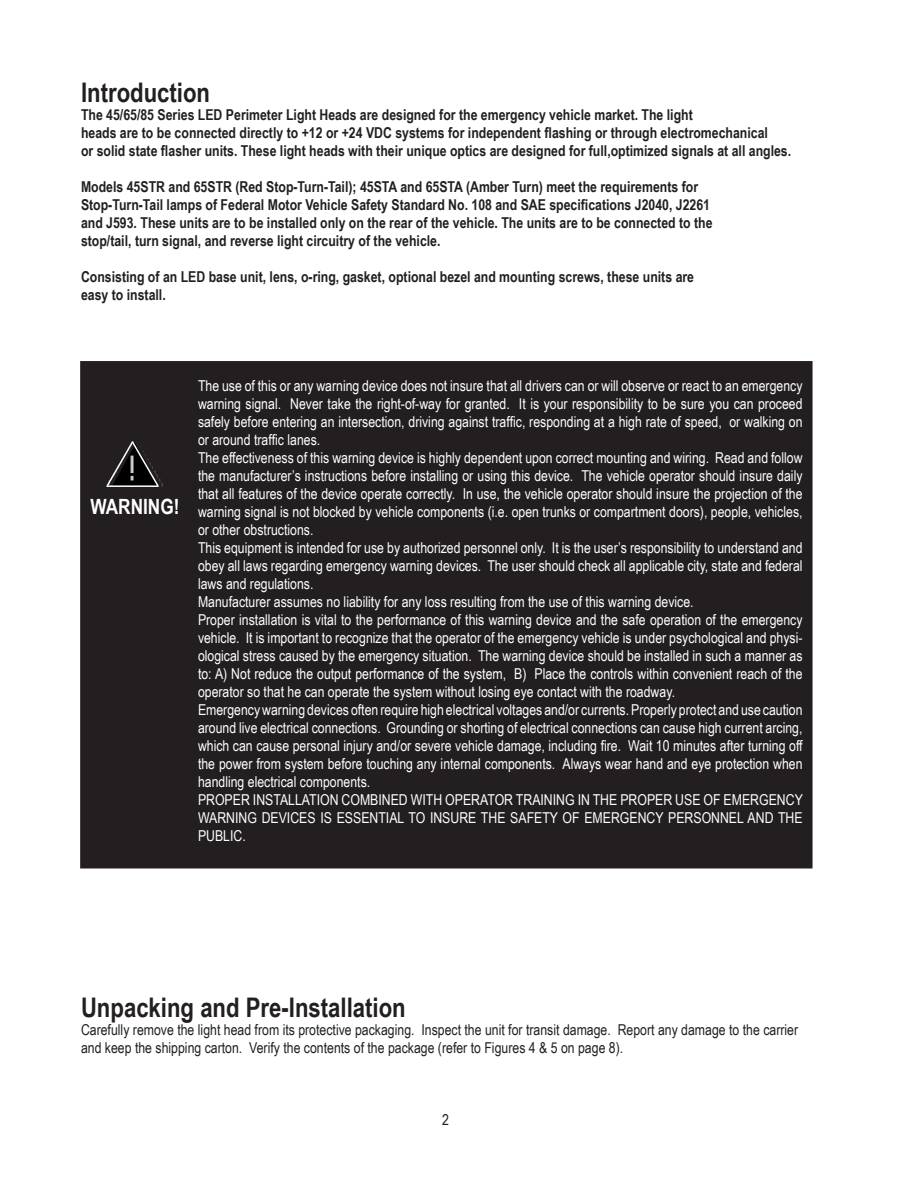
<style>
.page{position:relative;width:918px;height:1188px;background:#fff}
.page>*{position:absolute;margin:0;border:0;box-sizing:border-box;transform-origin:0 0}
.t1{font:700 27px "Arial Narrow";color:#231f20}
.t2{font:700 21px "Arial Narrow";color:#fff}
.Warning_Text{font:15px/18px "Arial Narrow";color:#fff;text-align:justify}
.t3{font:700 15px "Arial Narrow";color:#231f20}
.Body_text_I{font:15px/18px "Arial Narrow";color:#231f20}
</style>
<div class="page">
<div style="left:81px;top:362px;width:731px;height:506px;background:#231f20"></div>
<svg style="left:107px;top:441px;width:56px;height:46px"></svg>
<hr style="left:106px;top:485px;width:53px;height:2px;background:#fff">
<p class="t1" style="left:81px;top:72px;width:131px">Introduction</p>
<p class="t3" style="left:81px;top:103px;width:613px">The 45/65/85 Series LED Perimeter Light Heads are designed for the emergency vehicle market. The light</p>
<p class="t3" style="left:81px;top:121px;width:689px">heads are to be connected directly to +12 or +24 VDC systems for independent flashing or through electromechanical</p>
<p class="t3" style="left:81px;top:139px;width:712px">or solid state flasher units. These light heads with their unique optics are designed for full,optimized signals at all angles.</p>
<p class="t3" style="left:81px;top:175px;width:619px">Models 45STR and 65STR (Red Stop-Turn-Tail); 45STA and 65STA (Amber Turn) meet the requirements for</p>
<p class="t3" style="left:81px;top:193px;width:631px">Stop-Turn-Tail lamps of Federal Motor Vehicle Safety Standard No. 108 and SAE specifications J2040, J2261</p>
<p class="t3" style="left:81px;top:211px;width:633px">and J593. These units are to be installed only on the rear of the vehicle. The units are to be connected to the</p>
<p class="t3" style="left:81px;top:229px;width:361px">stop/tail, turn signal, and reverse light circuitry of the vehicle.</p>
<p class="t3" style="left:81px;top:265px;width:615px">Consisting of an LED base unit, lens, o-ring, gasket, optional bezel and mounting screws, these units are</p>
<p class="t3" style="left:81px;top:283px;width:86px">easy to install.</p>
<p class="t2" style="left:91px;top:491px;width:90px">WARNING!</p>
<p class="Warning_Text" style="left:198px;top:376px;width:606px">The use of this or any warning device does not insure that all drivers can or will observe or react to an emergency warning signal. Never take the right-of-way for granted. It is your responsibility to be sure you can proceed safely before entering an intersection, driving against traffic, responding at a high rate of speed, or walking on or around traffic lanes.</p>
<p class="Warning_Text" style="left:198px;top:448px;width:606px">The effectiveness of this warning device is highly dependent upon correct mounting and wiring. Read and follow the manufacturer’s instructions before installing or using this device. The vehicle operator should insure daily that all features of the device operate correctly. In use, the vehicle operator should insure the projection of the warning signal is not blocked by vehicle components (i.e. open trunks or compartment doors), people, vehicles, or other obstructions.</p>
<p class="Warning_Text" style="left:198px;top:538px;width:606px">This equipment is intended for use by authorized personnel only. It is the user’s responsibility to understand and obey all laws regarding emergency warning devices. The user should check all applicable city, state and federal laws and regulations.</p>
<p class="Warning_Text" style="left:198px;top:592px;width:497px">Manufacturer assumes no liability for any loss resulting from the use of this warning device.</p>
<p class="Warning_Text" style="left:198px;top:610px;width:606px">Proper installation is vital to the performance of this warning device and the safe operation of the emergency vehicle. It is important to recognize that the operator of the emergency vehicle is under psychological and physi&shy;ological stress caused by the emergency situation. The warning device should be installed in such a manner as to: A) Not reduce the output performance of the system, B) Place the controls within convenient reach of the operator so that he can operate the system without losing eye contact with the roadway.</p>
<p class="Warning_Text" style="left:198px;top:700px;width:606px">Emergency warning devices often require high electrical voltages and/or currents. Properly protect and use caution around live electrical connections. Grounding or shorting of electrical connections can cause high current arcing, which can cause personal injury and/or severe vehicle damage, including fire. Wait 10 minutes after turning off the power from system before touching any internal components. Always wear hand and eye protection when handling electrical components.</p>
<p class="Warning_Text" style="left:198px;top:790px;width:606px">PROPER INSTALLATION COMBINED WITH OPERATOR TRAINING IN THE PROPER USE OF EMERGENCY WARNING DEVICES IS ESSENTIAL TO INSURE THE SAFETY OF EMERGENCY PERSONNEL AND THE PUBLIC.</p>
<p class="t1" style="left:81px;top:987px;width:326px">Unpacking and Pre-Installation</p>
<p class="Body_text_I" style="left:81px;top:1020px;width:719px">Carefully remove the light head from its protective packaging. Inspect the unit for transit damage. Report any damage to the carrier and keep the shipping carton. Verify the contents of the package (refer to Figures 4 &amp; 5 on page 8).</p>
<p class="Body_text_I" style="left:442px;top:1110px;width:8px">2</p>
</div>
